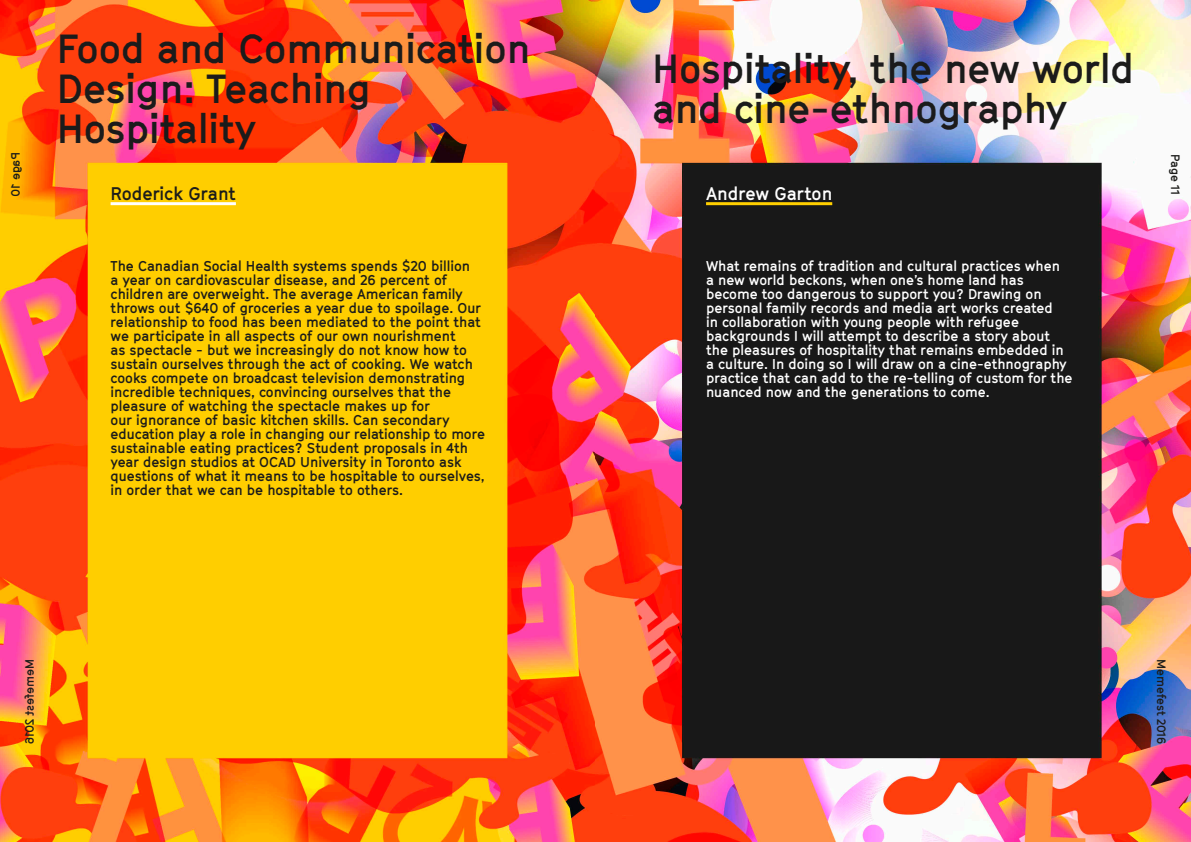
<style>
.page{position:relative;width:1191px;height:842px;background:#fff}
.page>*{position:absolute;margin:0;border:0;box-sizing:border-box;transform-origin:0 0}
.t1{font:700 40px/40px "GT Cinetype";color:#1b1b1b}
.t2{font:700 18px "GT Cinetype";color:#1c1c1a}
.t3{font:700 18px "GT Cinetype";color:#fff}
.t4{font:700 14px/14px "GT Cinetype";color:#1c1c1a}
.t5{font:700 14px/14px "GT Cinetype";color:#fff}
.t6{font:700 12px "GT Cinetype";color:#1c1c1a}
</style>
<div class="page">
<img style="left:0;top:0;width:1190px;height:842px">
<hr style="left:111px;top:202px;width:125px;height:3px;background:#fff">
<hr style="left:706px;top:202px;width:126px;height:3px;background:#ffcf00">
<svg style="left:25px;top:660px;width:9px;height:84px"></svg>
<svg style="left:11px;top:153px;width:11px;height:43px"></svg>
<h1 class="t1" style="left:57px;top:28px;width:475px">Food and Communication<br>Design: Teaching<br>Hospitality</h1>
<h1 class="t1" style="left:652px;top:48px;width:484px">Hospitality, the new world and cine-ethnography</h1>
<p class="t2" style="left:111px;top:182px;width:127px">Roderick Grant</p>
<p class="t3" style="left:706px;top:182px;width:128px">Andrew Garton</p>
<p class="t4" style="left:111px;top:259px;width:376px">The Canadian Social Health systems spends $20 billion<br>a year on cardiovascular disease, and 26 percent of children are overweight. The average American family throws out $640 of groceries a year due to spoilage. Our relationship to food has been mediated to the point that we participate in all aspects of our own nourishment<br>as spectacle - but we increasingly do not know how to sustain ourselves through the act of cooking. We watch cooks compete on broadcast television demonstrating incredible techniques, convincing ourselves that the pleasure of watching the spectacle makes up for<br>our ignorance of basic kitchen skills. Can secondary education play a role in changing our relationship to more sustainable eating practices? Student proposals in 4th year design studios at OCAD University in Toronto ask questions of what it means to be hospitable to ourselves, in order that we can be hospitable to others.</p>
<p class="t5" style="left:706px;top:259px;width:368px">What remains of tradition and cultural practices when<br>a new world beckons, when one’s home land has become too dangerous to support you? Drawing on personal family records and media art works created<br>in collaboration with young people with refugee backgrounds I will attempt to describe a story about the pleasures of hospitality that remains embedded in a culture. In doing so I will draw on a cine-ethnography practice that can add to the re-telling of custom for the nuanced now and the generations to come.</p>
<p class="t6" style="left:1182px;top:154px;width:42px;rotate:90deg">Page 11</p>
<p class="t6" style="left:1168px;top:659px;width:86px;rotate:90deg">Memefest 2016</p>
</div>
